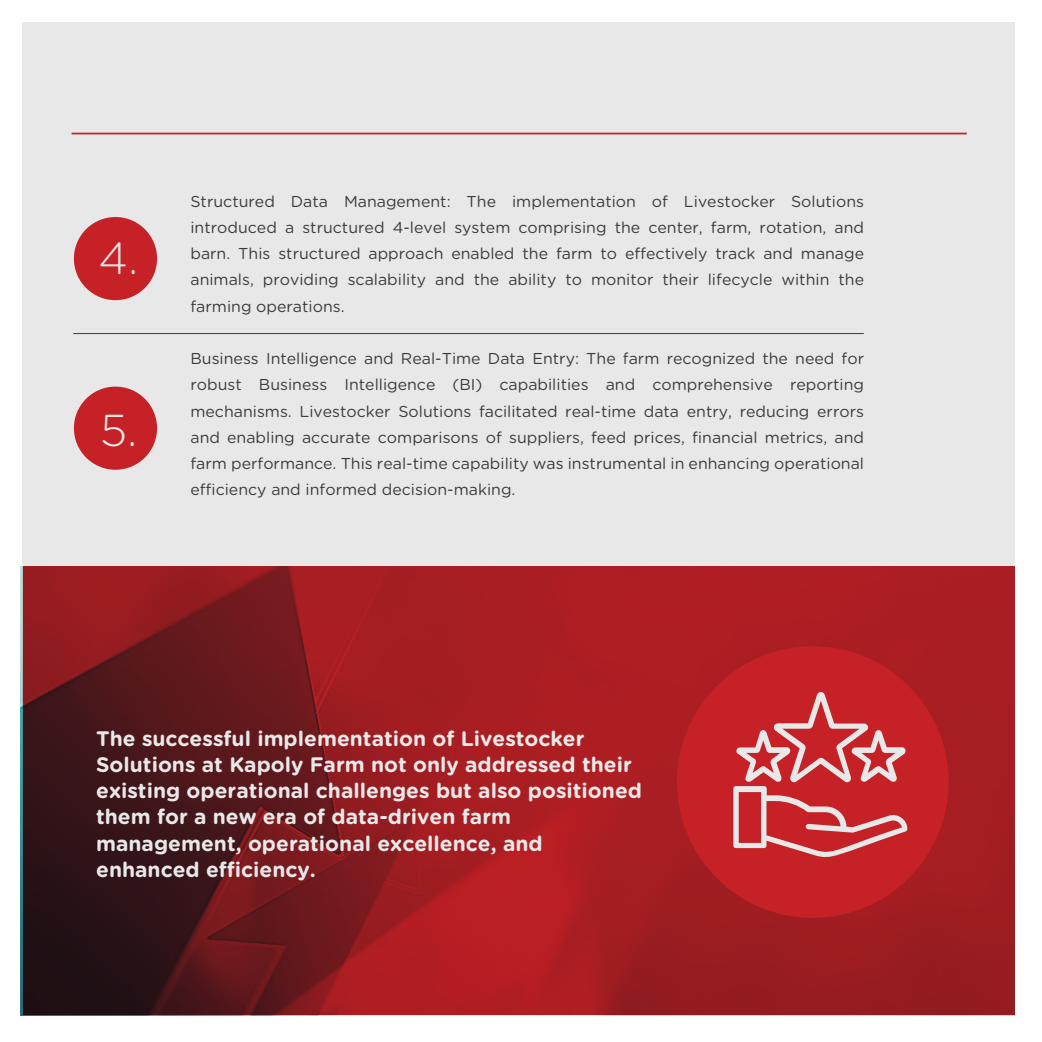
<style>
.page{position:relative;width:1042px;height:1042px;background:#fff}
.page>*{position:absolute;margin:0;border:0;box-sizing:border-box;transform-origin:0 0}
.t1{font:300 44.62px "Gotham Rounded";color:#e8e8e8}
.t2{font:700 21px/26.2px "Gotham Rounded";color:#e8e8e8}
.t3{font:15.75px/26.2px "Gotham Rounded";color:#3c3c3b;text-align:justify}
</style>
<div class="page">
<div style="left:22px;top:22px;width:992px;height:992px;background:#e8e8e8"></div>
<hr style="left:72px;top:133px;width:895px;height:1px;background:#c52126">
<img style="left:20px;top:566px;width:994px;height:449px">
<div style="left:677px;top:646px;width:271px;height:272px;background:#c52127;border-radius:50%"></div>
<hr style="left:73px;top:333px;width:791px;height:1px;background:#3c3c3b">
<div style="left:74px;top:217px;width:83px;height:83px;background:#c52127;border-radius:50%"></div>
<div style="left:74px;top:387px;width:83px;height:83px;background:#c52127;border-radius:50%"></div>
<svg style="left:733px;top:692px;width:174px;height:165px"></svg>
<h1 class="t1" style="left:98px;top:239px;width:41px">4.</h1>
<h1 class="t1" style="left:100px;top:410px;width:39px">5.</h1>
<p class="t3" style="left:190px;top:189px;width:675px">Structured Data Management: The implementation of Livestocker Solutions introduced a structured 4-level system comprising the center, farm, rotation, and barn. This structured approach enabled the farm to effectively track and manage animals, providing scalability and the ability to monitor their lifecycle within the farming operations.</p>
<p class="t3" style="left:190px;top:346px;width:675px">Business Intelligence and Real-Time Data Entry: The farm recognized the need for robust Business Intelligence (BI) capabilities and comprehensive reporting mechanisms. Livestocker Solutions facilitated real-time data entry, reducing errors and enabling accurate comparisons of suppliers, feed prices, financial metrics, and farm performance. This real-time capability was instrumental in enhancing operational efficiency and informed decision-making.</p>
<p class="t2" style="left:96px;top:726px;width:547px">The successful implementation of Livestocker Solutions at Kapoly Farm not only addressed their existing operational challenges but also positioned them for a new era of data-driven farm management, operational excellence, and enhanced efficiency.</p>
</div>
